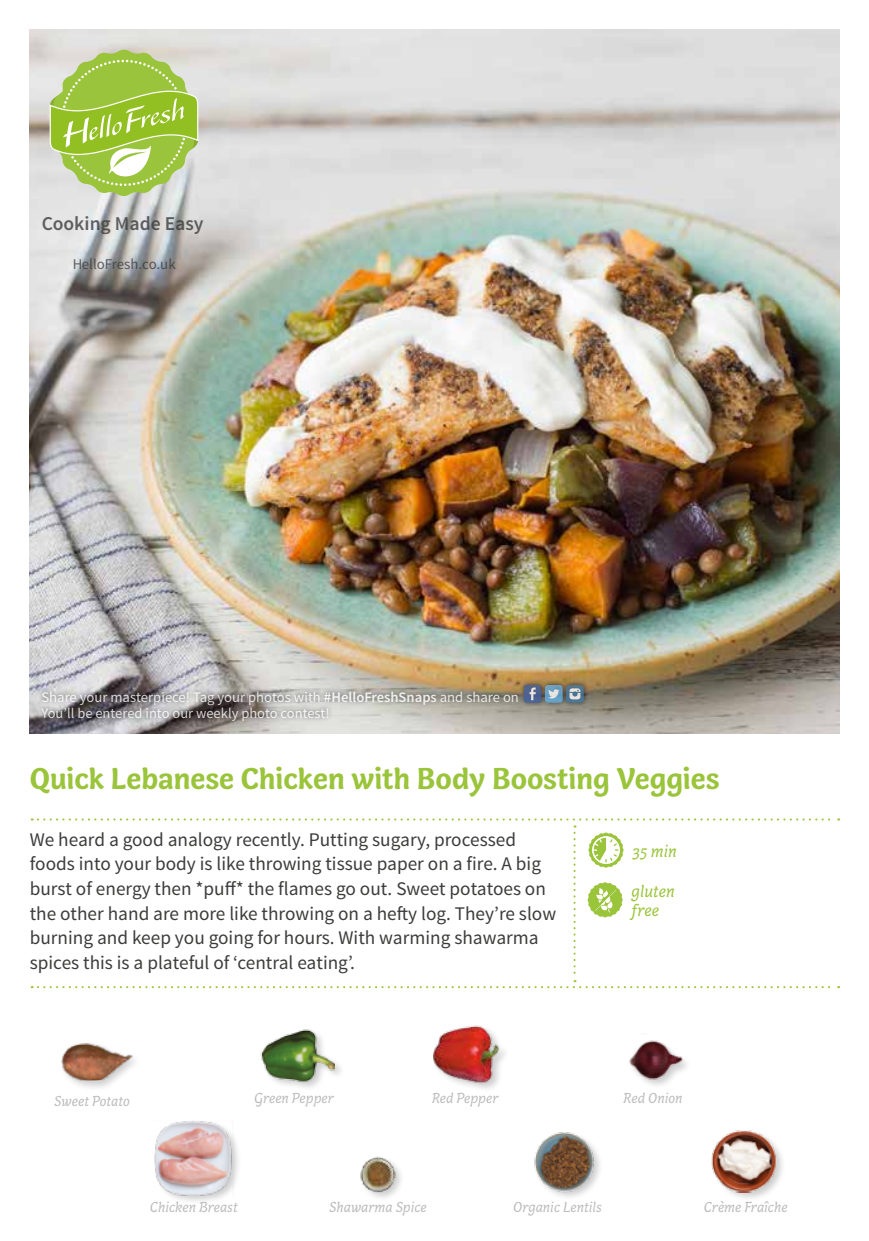
<style>
.page{position:relative;width:869px;height:1241px;background:#fff}
.page>*{position:absolute;margin:0;border:0;box-sizing:border-box;transform-origin:0 0}
.t1{font:700 30.97px "Capucine Basic";letter-spacing:-.005em;color:#9ac43a}
.t2{font:600 19.6px "Source Sans Pro";color:#3c3c3b}
.t3{font:19.25px/24.5px "Source Sans Pro";color:#3c3c3b}
.t4{font:italic 17.5px/18.6px "Capucine Basic";color:#9ac43a}
.t5{font:italic 14.88px "Capucine Basic";color:#bcbcbc}
.t6{font:14.88px "Source Sans Pro";color:#3c3c3b}
.t7{font:14.53px/16.4px "Source Sans Pro";color:#fff}
.s1{font-weight:600}
</style>
<div class="page">
<img style="left:30px;top:30px;width:808px;height:703px">
<div style="left:37px;top:679px;width:552px;height:47px;background:#000;opacity:.75"></div>
<svg style="left:523px;top:685px;width:18px;height:17px"></svg>
<svg style="left:529px;top:687px;width:6px;height:13px"></svg>
<svg style="left:566px;top:685px;width:17px;height:17px"></svg>
<svg style="left:569px;top:688px;width:11px;height:11px"></svg>
<div style="left:544px;top:685px;width:18px;height:17px;background:#67a1c4;border-radius:3px"></div>
<svg style="left:548px;top:689px;width:11px;height:9px"></svg>
<svg style="left:50px;top:50px;width:148px;height:146px;background:#b2ce6f"></svg>
<svg style="left:32px;top:818px;width:806px;height:170px"></svg>
<div style="left:55px;top:1038px;width:88px;height:53px;background:#000;opacity:.2"></div>
<img style="left:55px;top:1038px;width:88px;height:42px">
<div style="left:261px;top:1028px;width:84px;height:63px;background:#000;opacity:.2"></div>
<img style="left:260px;top:1028px;width:75px;height:58px">
<div style="left:431px;top:1024px;width:78px;height:68px;background:#000;opacity:.2"></div>
<img style="left:433px;top:1024px;width:70px;height:59px">
<img style="left:629px;top:1040px;width:58px;height:46px">
<div style="left:154px;top:1118px;width:88px;height:88px;background:#000;opacity:.2"></div>
<img style="left:154px;top:1120px;width:79px;height:77px">
<img style="left:360px;top:1156px;width:41px;height:42px">
<img style="left:534px;top:1132px;width:66px;height:65px">
<div style="left:710px;top:1128px;width:75px;height:74px;background:#000;opacity:.2"></div>
<img style="left:710px;top:1128px;width:70px;height:64px">
<p class="t2" style="left:41px;top:211px;width:163px">Cooking Made Easy</p>
<p class="t6" style="left:72px;top:255px;width:105px">HelloFresh.co.uk</p>
<p class="t7" style="left:41px;top:688px;width:478px">Share your masterpiece! Tag your photos with <span class="s1">#HelloFreshSnaps</span> and share on<br>You’ll be entered into our weekly photo contest!</p>
<h1 class="t1" style="left:30px;top:755px;width:691px">Quick Lebanese Chicken with Body Boosting Veggies</h1>
<p class="t3" style="left:30px;top:827px;width:527px">We heard a good analogy recently. Putting sugary, processed foods into your body is like throwing tissue paper on a fire. A big burst of energy then *puff* the flames go out. Sweet potatoes on the other hand are more like throwing on a hefty log. They’re slow burning and keep you going for hours. With warming shawarma spices this is a plateful of ‘central eating’.</p>
<p class="t4" style="left:632px;top:842px;width:46px">35 min</p>
<p class="t4" style="left:631px;top:882px;width:45px">gluten free</p>
<p class="t5" style="left:54px;top:1089px;width:77px">Sweet Potato</p>
<p class="t5" style="left:254px;top:1087px;width:81px">Green Pepper</p>
<p class="t5" style="left:431px;top:1087px;width:68px">Red Pepper</p>
<p class="t5" style="left:623px;top:1087px;width:61px">Red Onion</p>
<p class="t5" style="left:150px;top:1195px;width:89px">Chicken Breast</p>
<p class="t5" style="left:329px;top:1195px;width:99px">Shawarma Spice</p>
<p class="t5" style="left:513px;top:1195px;width:90px">Organic Lentils</p>
<p class="t5" style="left:703px;top:1195px;width:85px">Crème Fraîche</p>
</div>
